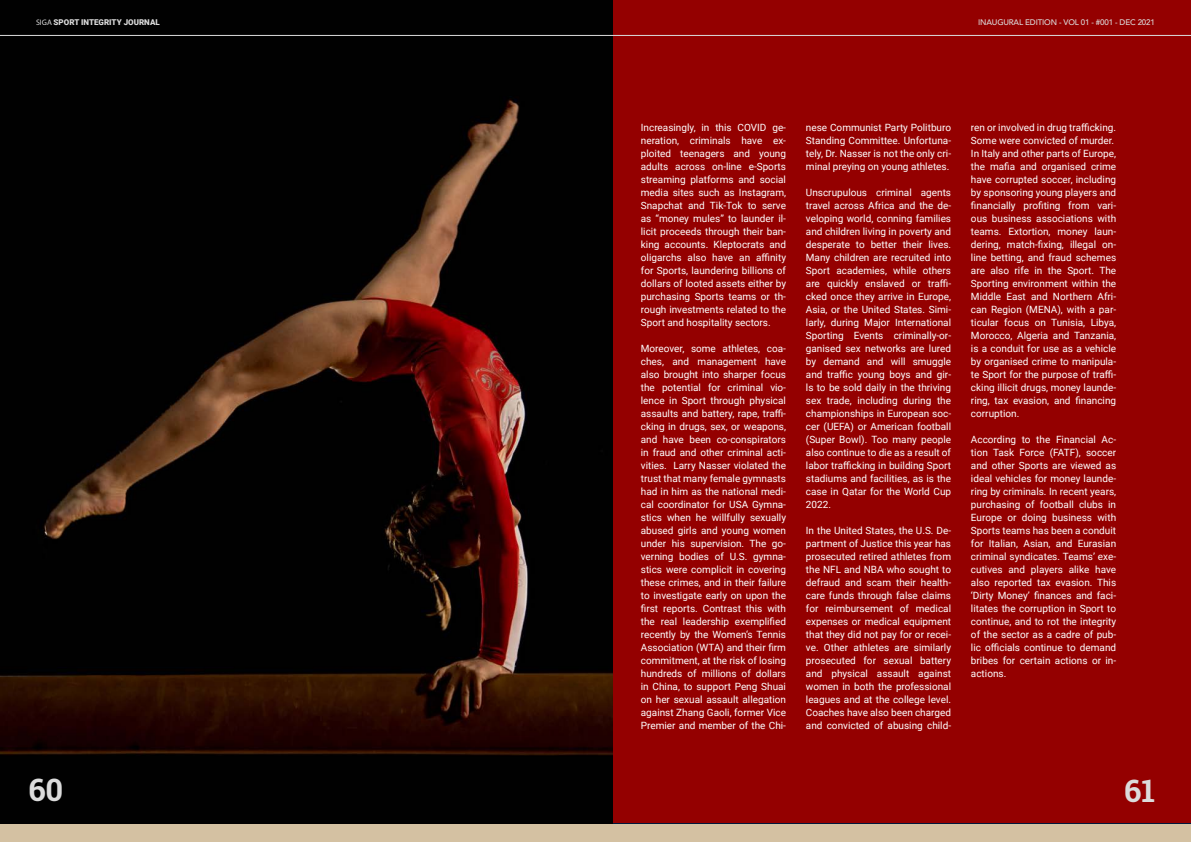
<style>
.page{position:relative;width:1191px;height:842px;background:#fff}
.page>*{position:absolute;margin:0;border:0;box-sizing:border-box;transform-origin:0 0}
.page_numbers{font:700 30.9px "Roboto Slab";color:#dcdcdc}
.cover_story_tag_head{font:10px/13px "Roboto";color:#fff;text-align:justify}
.t1{font:500 8px "Avenir LT Std";letter-spacing:-.02em;color:#dcdcdc}
.t2{font:900 8px "Roboto";color:#dcdcdc}
.s1{font-family:"Myriad Pro";font-weight:400}
</style>
<div class="page">
<div style="left:0;top:824px;width:1191px;height:18px;background:#d4c1a2"></div>
<div style="left:602px;top:0;width:589px;height:823px;background:#940000"></div>
<img style="left:0;top:0;width:612px;height:823px">
<hr style="left:0;top:35px;width:1191px;height:1px;background:#dcdcdc">
<p class="t2" style="left:36px;top:17px;width:125px"><span class="s1">SIGA</span> SPORT INTEGRITY JOURNAL</p>
<p class="t1" style="left:978px;top:18px;width:178px">INAUGURAL EDITION - VOL 01 - #001 - DEC 2021</p>
<p class="cover_story_tag_head" style="left:641px;top:121px;width:147px">Increasingly, in this COVID ge&shy;neration, criminals have ex&shy;ploited teenagers and young adults across on-line e-Sports streaming platforms and social media sites such as Instagram, Snapchat and Tik-Tok to serve as “money mules” to launder il&shy;licit proceeds through their ban&shy;king accounts. Kleptocrats and oligarchs also have an affinity for Sports, laundering billions of dollars of looted assets either by purchasing Sports teams or th&shy;rough investments related to the Sport and hospitality sectors.</p>
<p class="cover_story_tag_head" style="left:641px;top:342px;width:147px">Moreover, some athletes, coa&shy;ches, and management have also brought into sharper focus the potential for criminal vio&shy;lence in Sport through physical assaults and battery, rape, traffi&shy;cking in drugs, sex, or weapons, and have been co-conspirators in fraud and other criminal acti&shy;vities. Larry Nasser violated the trust that many female gymnasts had in him as the national medi&shy;cal coordinator for USA Gymna&shy;stics when he willfully sexually abused girls and young women under his supervision. The go&shy;verning bodies of U.S. gymna&shy;stics were complicit in covering these crimes, and in their failure to investigate early on upon the first reports. Contrast this with the real leadership exemplified recently by the Women‘s Tennis Association (WTA) and their firm commitment, at the risk of losing hundreds of millions of dollars in China, to support Peng Shuai on her sexual assault allegation against Zhang Gaoli, former Vice Premier and member of the Chi-</p>
<p class="cover_story_tag_head" style="left:806px;top:121px;width:147px">nese Communist Party Politburo Standing Committee. Unfortuna&shy;tely, Dr. Nasser is not the only cri&shy;minal preying on young athletes.</p>
<p class="cover_story_tag_head" style="left:806px;top:186px;width:147px">Unscrupulous criminal agents travel across Africa and the de&shy;veloping world, conning families and children living in poverty and desperate to better their lives.<br>Many children are recruited into Sport academies, while others are quickly enslaved or traffi&shy;cked once they arrive in Europe, Asia, or the United States. Simi&shy;larly, during Major International Sporting Events criminally-or&shy;ganised sex networks are lured by demand and will smuggle and traffic young boys and gir&shy;ls to be sold daily in the thriving sex trade, including during the championships in European soc&shy;cer (UEFA) or American football (Super Bowl). Too many people also continue to die as a result of labor trafficking in building Sport stadiums and facilities, as is the case in Qatar for the World Cup 2022.</p>
<p class="cover_story_tag_head" style="left:806px;top:524px;width:147px">In the United States, the U.S. De&shy;partment of Justice this year has prosecuted retired athletes from the NFL and NBA who sought to defraud and scam their health&shy;care funds through false claims for reimbursement of medical expenses or medical equipment that they did not pay for or recei&shy;ve. Other athletes are similarly prosecuted for sexual battery and physical assault against women in both the professional leagues and at the college level.<br>Coaches have also been charged and convicted of abusing child-</p>
<p class="cover_story_tag_head" style="left:971px;top:121px;width:147px">ren or involved in drug trafficking.<br>Some were convicted of murder.</p>
<p class="cover_story_tag_head" style="left:971px;top:147px;width:147px">In Italy and other parts of Europe, the mafia and organised crime have corrupted soccer, including by sponsoring young players and financially profiting from vari&shy;ous business associations with teams. Extortion, money laun&shy;dering, match-fixing, illegal on&shy;line betting, and fraud schemes are also rife in the Sport. The Sporting environment within the Middle East and Northern Afri&shy;can Region (MENA), with a par&shy;ticular focus on Tunisia, Libya, Morocco, Algeria and Tanzania, is a conduit for use as a vehicle by organised crime to manipula&shy;te Sport for the purpose of traffi&shy;cking illicit drugs, money launde&shy;ring, tax evasion, and financing corruption.</p>
<p class="cover_story_tag_head" style="left:971px;top:433px;width:147px">According to the Financial Ac&shy;tion Task Force (FATF), soccer and other Sports are viewed as ideal vehicles for money launde&shy;ring by criminals. In recent years, purchasing of football clubs in Europe or doing business with Sports teams has been a conduit for Italian, Asian, and Eurasian criminal syndicates. Teams’ exe&shy;cutives and players alike have also reported tax evasion. This ‘Dirty Money’ finances and faci&shy;litates the corruption in Sport to continue, and to rot the integrity of the sector as a cadre of pub&shy;lic officials continue to demand bribes for certain actions or in&shy;actions.</p>
<p class="page_numbers" style="left:28px;top:769px;width:36px">60</p>
<p class="page_numbers" style="left:1124px;top:769px;width:32px">61</p>
</div>
